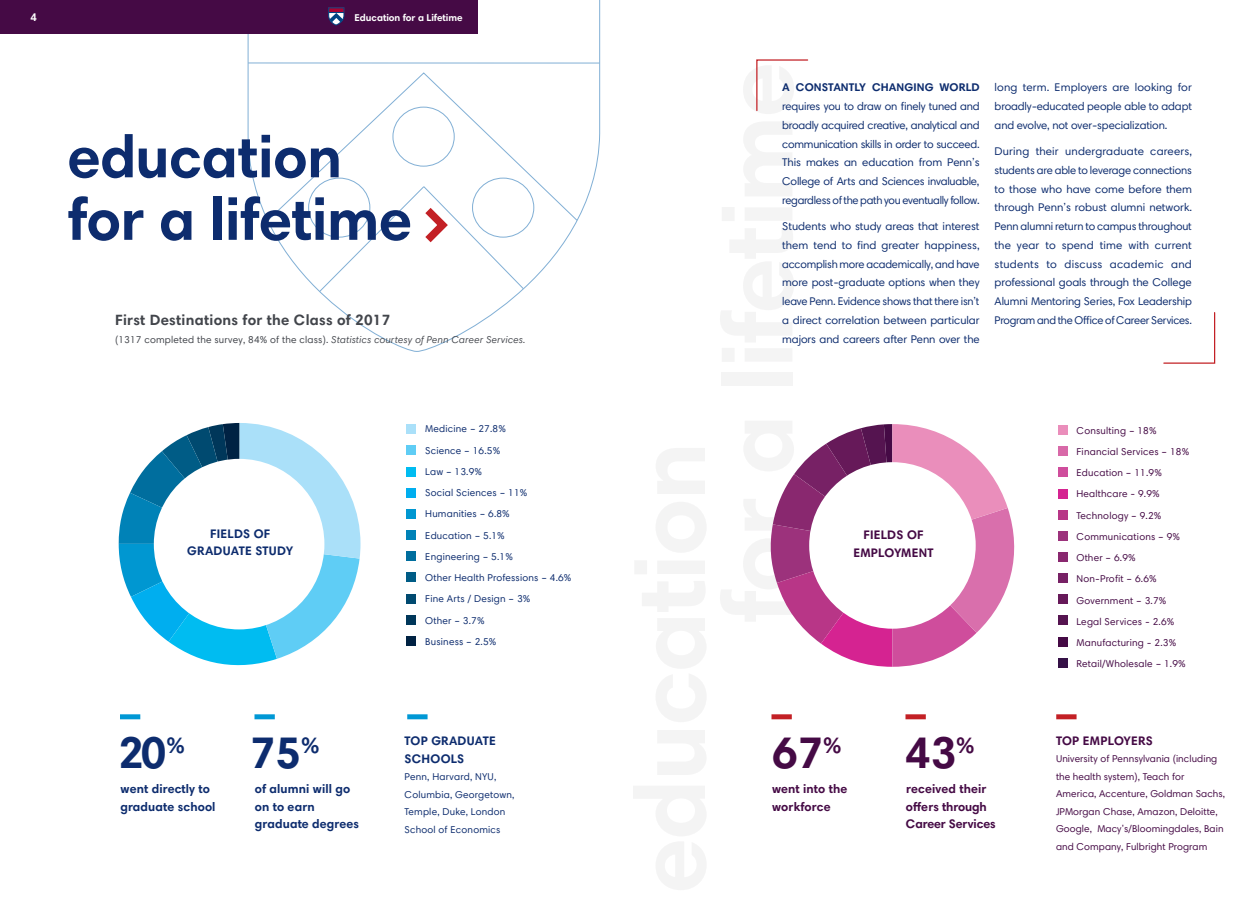
<style>
.page{position:relative;width:1260px;height:900px;background:#fff}
.page>*{position:absolute;margin:0;border:0;box-sizing:border-box;transform-origin:0 0}
.t1{font:700 60px/62.5px "Harmonia Sans Pro Cyr";letter-spacing:-.005em;color:#0d2c6e}
.t2{font:700 44.62px "Harmonia Sans Pro Cyr";color:#0d2c6e}
.t3{font:700 44.62px "Harmonia Sans Pro Cyr";color:#450a45}
.t4{font:700 15px "Harmonia Sans Pro Cyr";letter-spacing:.02em;color:#42454b}
.t5{font:700 12.5px/17.5px "Harmonia Sans Pro Cyr";letter-spacing:.01em;color:#0d2c6e}
.t6{font:700 12.5px/17.5px "Harmonia Sans Pro Cyr";letter-spacing:.01em;color:#450a45;text-align:center}
.t7{font:700 12.5px/17.5px "Harmonia Sans Pro Cyr";letter-spacing:-.01em;color:#450a45}
.t8{font:11.25px/18.8px "Harmonia Sans Pro Cyr";letter-spacing:-.01em;color:#0d2c6e;text-align:justify}
.t9{font:700 11.25px "Harmonia Sans Pro Cyr";letter-spacing:.01em;color:#0d2c6e}
.t10{font:700 11.25px "Harmonia Sans Pro Cyr";color:#fff}
.t11{font:10px/21.2px "Harmonia Sans Pro Cyr";letter-spacing:.01em;color:#450a45}
.t12{font:10px/21.2px "Harmonia Sans Pro Cyr";letter-spacing:.02em;color:#0d2c6e}
.t13{font:10px "Harmonia Sans Pro Cyr";letter-spacing:.02em;color:#42454b}
.t14{font:700 10px "Harmonia Sans Pro Cyr";letter-spacing:-.005em;color:#fff}
.s1{font-style:italic}
</style>
<div class="page">
<svg style="left:247px;top:0;width:353px;height:352px"></svg>
<div style="left:1058px;top:637px;width:10px;height:10px;background:#450a45"></div>
<div style="left:1058px;top:615px;width:10px;height:10px;background:#551450"></div>
<div style="left:1058px;top:594px;width:10px;height:10px;background:#661959"></div>
<div style="left:1058px;top:573px;width:10px;height:10px;background:#772165"></div>
<div style="left:1058px;top:552px;width:10px;height:10px;background:#89286f"></div>
<div style="left:1058px;top:531px;width:10px;height:10px;background:#9c327c"></div>
<div style="left:1058px;top:510px;width:10px;height:10px;background:#b83687"></div>
<div style="left:1058px;top:489px;width:10px;height:10px;background:#d52391"></div>
<div style="left:1058px;top:467px;width:10px;height:10px;background:#cf4d9c"></div>
<div style="left:1058px;top:446px;width:10px;height:10px;background:#d869a8"></div>
<div style="left:1058px;top:425px;width:10px;height:10px;background:#ea8ebb"></div>
<svg style="left:770px;top:424px;width:245px;height:243px"></svg>
<div style="left:809px;top:462px;width:167px;height:167px;background:#fff;border-radius:50%"></div>
<svg style="left:319px;top:186px;width:205px;height:106px"></svg>
<svg style="left:756px;top:59px;width:53px;height:52px"></svg>
<svg style="left:1163px;top:312px;width:53px;height:52px"></svg>
<div style="left:120px;top:714px;width:20px;height:5px;background:#0098d5"></div>
<div style="left:407px;top:714px;width:21px;height:5px;background:#0098d5"></div>
<div style="left:255px;top:714px;width:20px;height:5px;background:#0098d5"></div>
<svg style="left:119px;top:423px;width:242px;height:243px"></svg>
<div style="left:154px;top:459px;width:170px;height:170px;background:#fff;border-radius:50%"></div>
<div style="left:406px;top:636px;width:10px;height:10px;background:#002243"></div>
<div style="left:406px;top:615px;width:10px;height:10px;background:#00375a"></div>
<div style="left:406px;top:594px;width:10px;height:10px;background:#004a70"></div>
<div style="left:406px;top:572px;width:10px;height:10px;background:#005c86"></div>
<div style="left:406px;top:551px;width:10px;height:10px;background:#006e9e"></div>
<div style="left:406px;top:530px;width:10px;height:10px;background:#0082b7"></div>
<div style="left:406px;top:509px;width:10px;height:10px;background:#0097d1"></div>
<div style="left:406px;top:488px;width:10px;height:10px;background:#00aeef"></div>
<div style="left:406px;top:467px;width:10px;height:10px;background:#00bcf1"></div>
<div style="left:406px;top:445px;width:10px;height:10px;background:#5fcdf5"></div>
<div style="left:406px;top:424px;width:10px;height:10px;background:#aae0f9"></div>
<div style="left:772px;top:714px;width:20px;height:5px;background:#c32025"></div>
<div style="left:906px;top:714px;width:20px;height:5px;background:#c32025"></div>
<div style="left:1056px;top:714px;width:21px;height:5px;background:#c32025"></div>
<div style="left:1058px;top:658px;width:10px;height:10px;background:#351146"></div>
<div style="left:0;top:0;width:478px;height:34px;background:#450a45"></div>
<svg style="left:328px;top:8px;width:16px;height:17px"></svg>
<p class="t10" style="left:31px;top:10px;width:8px">4</p>
<p class="t14" style="left:355px;top:11px;width:110px">Education for a Lifetime</p>
<h1 class="t1" style="left:68px;top:124px;width:346px">education for a lifetime</h1>
<h3 class="t4" style="left:115px;top:310px;width:277px">First Destinations for the Class of 2017</h3>
<p class="t13" style="left:115px;top:333px;width:412px">(1317 completed the survey, 84% of the class). <span class="s1">Statistics courtesy of Penn Career Services.</span></p>
<p class="t5" style="left:187px;top:525px;width:107px;text-align:center">FIELDS OF<br>GRADUATE STUDY</p>
<h2 class="t2" style="left:118px;top:724px;width:68px">20<sup>%</sup></h2>
<p class="t5" style="left:120px;top:780px;width:97px">went directly to graduate school</p>
<h2 class="t2" style="left:250px;top:724px;width:71px">75<sup>%</sup></h2>
<p class="t5" style="left:255px;top:780px;width:106px">of alumni will go on to earn graduate degrees</p>
<p class="t12" style="left:425px;top:418px;width:148px">Medicine – 27.8%<br>Science – 16.5%<br>Law – 13.9%<br>Social Sciences – 11%<br>Humanities – 6.8%<br>Education – 5.1%<br>Engineering – 5.1%<br>Other Health Professions – 4.6%<br>Fine Arts / Design – 3%<br>Other – 3.7%<br>Business – 2.5%</p>
<p class="t5" style="left:405px;top:732px;width:93px">TOP GRADUATE<br>SCHOOLS</p>
<p class="t12" style="left:405px;top:768px;width:111px;line-height:17.5px">Penn, Harvard, NYU,<br>Columbia, Georgetown,<br>Temple, Duke, London<br>School of Economics</p>
<p class="t9" style="left:782px;top:80px;width:199px">A CONSTANTLY CHANGING WORLD</p>
<p class="t8" style="left:782px;top:97px;width:199px">requires you to draw on finely tuned and broadly acquired creative, analytical and communication skills in order to succeed.<br>This makes an education from Penn’s College of Arts and Sciences invaluable, regardless of the path you eventually follow.</p>
<p class="t8" style="left:782px;top:217px;width:199px">Students who study areas that interest them tend to find greater happiness, accomplish more academically, and have more post-graduate options when they leave Penn. Evidence shows that there isn’t a direct correlation between particular majors and careers after Penn over the</p>
<p class="t8" style="left:995px;top:78px;width:199px">long term. Employers are looking for broadly-educated people able to adapt and evolve, not over-specialization.</p>
<p class="t8" style="left:995px;top:142px;width:199px">During their undergraduate careers, students are able to leverage connections to those who have come before them through Penn’s robust alumni network.<br>Penn alumni return to campus throughout the year to spend time with current students to discuss academic and professional goals through the College Alumni Mentoring Series, Fox Leadership Program and the Office of Career Services.</p>
<p class="t6" style="left:853px;top:526px;width:82px">FIELDS OF<br>EMPLOYMENT</p>
<p class="t11" style="left:1077px;top:419px;width:114px">Consulting – 18%<br>Financial Services – 18%<br>Education – 11.9%<br>Healthcare - 9.9%<br>Technology – 9.2%<br>Communications – 9%<br>Other – 6.9%<br>Non-Profit – 6.6%<br>Government – 3.7%<br>Legal Services - 2.6%<br>Manufacturing - 2.3%<br>Retail/Wholesale – 1.9%</p>
<h2 class="t3" style="left:772px;top:724px;width:71px">67<sup>%</sup></h2>
<p class="t6" style="left:772px;top:780px;width:77px;text-align:left">went into the workforce</p>
<h2 class="t3" style="left:905px;top:724px;width:71px">43<sup>%</sup></h2>
<p class="t7" style="left:906px;top:780px;width:91px">received their offers through<br>Career Services</p>
<p class="t6" style="left:1056px;top:731px;width:98px">TOP EMPLOYERS</p>
<p class="t11" style="left:1056px;top:750px;width:171px;line-height:17.5px">University of Pennsylvania (including the health system), Teach for America, Accenture, Goldman Sachs, JPMorgan Chase, Amazon, Deloitte, Google, Macy’s/Bloomingdales, Bain and Company, Fulbright Program</p>
</div>
